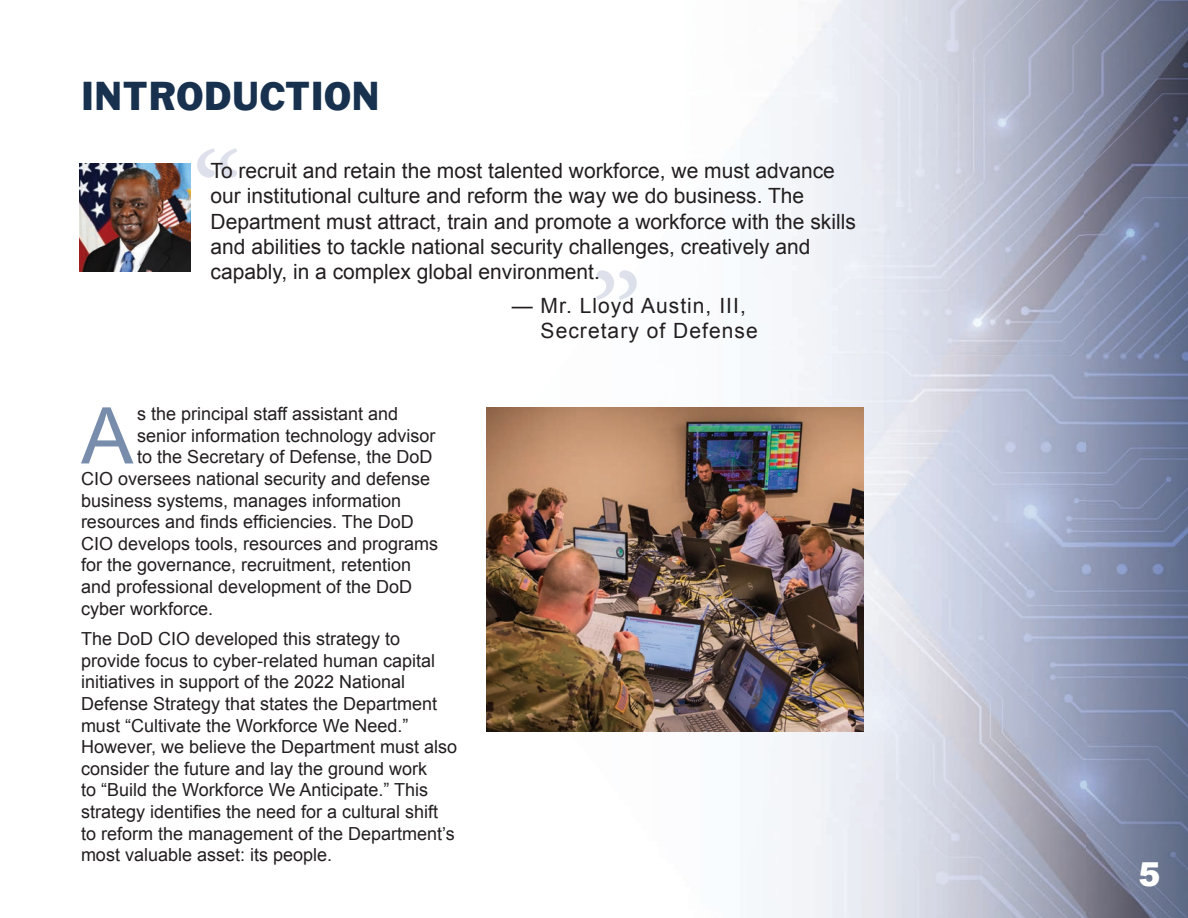
<style>
.page{position:relative;width:1188px;height:918px;background:#fff}
.page>*{position:absolute;margin:0;border:0;box-sizing:border-box;transform-origin:0 0}
.t1{font:78.3px "Arial";color:#788cab}
.t2{font:42px "Franklin Gothic";color:#17314e}
.t3{font:900 33px "Arial";color:#fff}
.t4{font:21px/25.2px "Arial";color:#231f20}
.t5{font:21px/25.2px "Arial";letter-spacing:.05em;color:#231f20}
.t6{font:18px/21.6px "Arial";color:#231f20}
</style>
<div class="page">
<img style="left:79px;top:0;width:1109px;height:918px">
<img style="left:79px;top:163px;width:111px;height:108px">
<img style="left:197px;top:148px;width:40px;height:30px">
<img style="left:596px;top:270px;width:41px;height:30px">
<img style="left:486px;top:407px;width:378px;height:324px">
<h2 class="t2" style="left:81px;top:70px;width:300px">INTRODUCTION</h2>
<p class="t4" style="left:211px;top:158px;width:647px">To recruit and retain the most talented workforce, we must advance our institutional culture and reform the way we do business. The Department must attract, train and promote a workforce with the skills and abilities to tackle national security challenges, creatively and capably, in a complex global environment.</p>
<p class="t5" style="left:541px;top:293px;width:219px;text-indent:-29px">— Mr. Lloyd Austin, III,<br>Secretary of Defense</p>
<h1 class="t1" style="left:81px;top:385px;width:54px">A</h1>
<p class="t6" style="left:137px;top:403px;width:262px">s the principal staff assistant and</p>
<p class="t6" style="left:137px;top:425px;width:300px">senior information technology advisor</p>
<p class="t6" style="left:137px;top:447px;width:297px">to the Secretary of Defense, the DoD</p>
<p class="t6" style="left:81px;top:468px;width:351px">CIO oversees national security and defense</p>
<p class="t6" style="left:81px;top:490px;width:322px">business systems, manages information</p>
<p class="t6" style="left:81px;top:511px;width:334px">resources and finds efficiencies. The DoD</p>
<p class="t6" style="left:81px;top:533px;width:359px">CIO develops tools, resources and programs</p>
<p class="t6" style="left:81px;top:555px;width:332px">for the governance, recruitment, retention</p>
<p class="t6" style="left:81px;top:576px;width:333px">and professional development of the DoD</p>
<p class="t6" style="left:81px;top:598px;width:134px">cyber workforce.</p>
<p class="t6" style="left:81px;top:628px;width:378px">The DoD CIO developed this strategy to provide focus to cyber-related human capital initiatives in support of the 2022 National Defense Strategy that states the Department must “Cultivate the Workforce We Need.” However, we believe the Department must also consider the future and lay the ground work<br>to “Build the Workforce We Anticipate.” This strategy identifies the need for a cultural shift to reform the management of the Department’s most valuable asset: its people.</p>
<h3 class="t3" style="left:1139px;top:851px;width:24px">5</h3>
</div>
